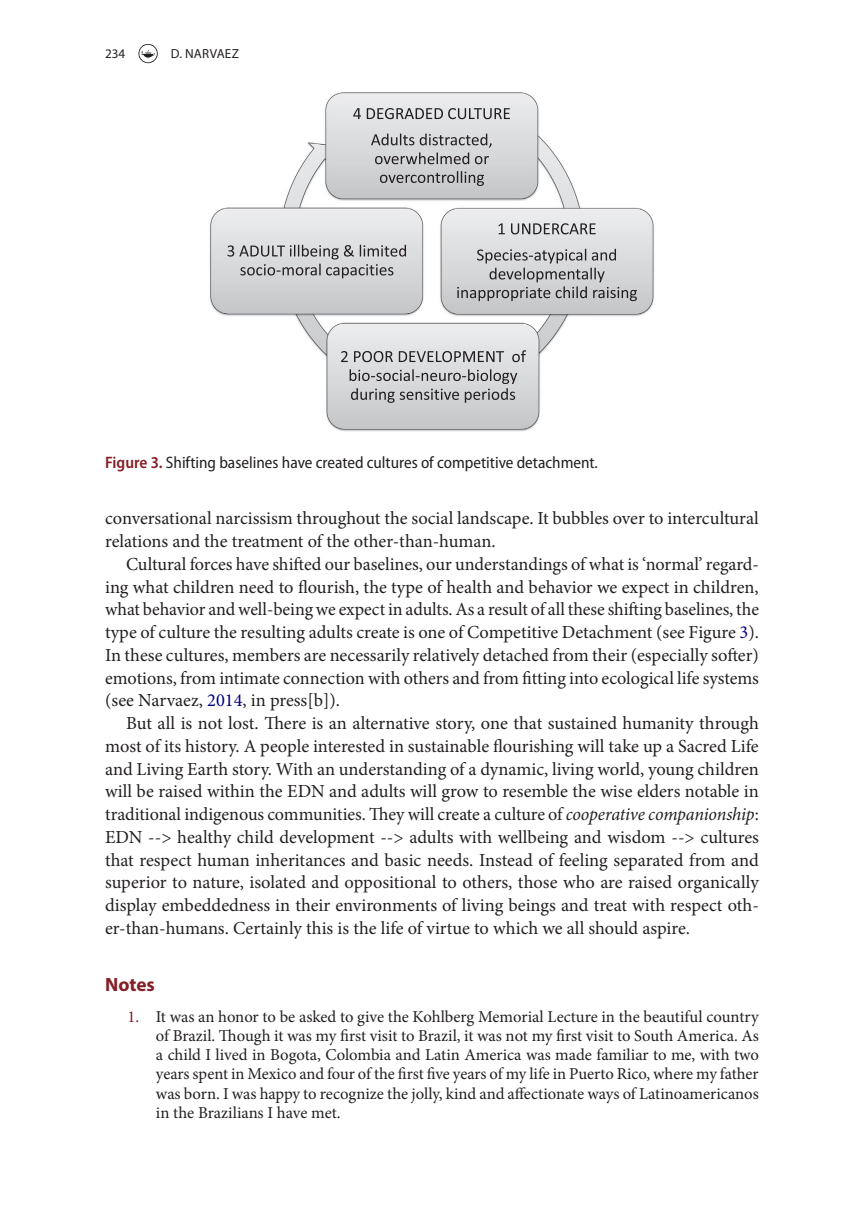
<style>
.page{position:relative;width:864px;height:1231px;background:#fff}
.page>*{position:absolute;margin:0;border:0;box-sizing:border-box;transform-origin:0 0}
.t1{font:700 19.25px "Myriad Pro";color:#841f27}
.t2{font:18.38px/22.8px "Minion Pro";color:#231f20;text-align:justify}
.t3{font:16.62px/19.2px "Minion Pro";color:#231f20;text-align:justify}
.t4{font:semi-condensed 16.62px "Myriad Pro";color:#231f20}
.t5{font:13.12px "Myriad Pro";color:#231f20}
.s1{font-weight:600;color:#841f27}
.s2{color:#000080}
.s3{font-style:italic}
.s4{color:#841f27}
</style>
<div class="page">
<svg style="left:138px;top:44px;width:20px;height:19px"></svg>
<img style="left:210px;top:92px;width:444px;height:340px">
<svg style="left:353px;top:108px;width:156px;height:11px;background:#a7a7a8"></svg>
<svg style="left:371px;top:133px;width:120px;height:31px;background:#b4b4b5"></svg>
<svg style="left:380px;top:171px;width:104px;height:15px;background:#a7a7a8"></svg>
<svg style="left:498px;top:223px;width:97px;height:11px"></svg>
<svg style="left:457px;top:249px;width:179px;height:52px;background:#b8b9ba"></svg>
<svg style="left:341px;top:350px;width:185px;height:12px;background:#ababad"></svg>
<svg style="left:349px;top:369px;width:168px;height:34px;background:#b4b4b6"></svg>
<svg style="left:227px;top:245px;width:179px;height:33px;background:#b8b8ba"></svg>
<p class="t5" style="left:105px;top:45px;width:22px">234</p>
<p class="t5" style="left:171px;top:45px;width:69px">D. NARVAEZ</p>
<p class="t4" style="left:105px;top:453px;width:494px"><span class="s1">Figure 3.</span> Shifting baselines have created cultures of competitive detachment.</p>
<p class="t2" style="left:105px;top:507px;width:655px">conversational narcissism throughout the social landscape. It bubbles over to intercultural relations and the treatment of the other-than-human.</p>
<p class="t2" style="left:105px;top:552px;width:655px;text-indent:21px">Cultural forces have shifted our baselines, our understandings of what is ‘normal’ regard&shy;ing what children need to flourish, the type of health and behavior we expect in children, what behavior and well-being we expect in adults. As a result of all these shifting baselines, the type of culture the resulting adults create is one of Competitive Detachment (see Figure <span class="s2">3</span>).<br>In these cultures, members are necessarily relatively detached from their (especially softer) emotions, from intimate connection with others and from fitting into ecological life systems (see Narvaez, <span class="s2">2014</span>, in press[b]).</p>
<p class="t2" style="left:105px;top:711px;width:655px;text-indent:21px">But all is not lost. There is an alternative story, one that sustained humanity through most of its history. A people interested in sustainable flourishing will take up a Sacred Life and Living Earth story. With an understanding of a dynamic, living world, young children will be raised within the EDN and adults will grow to resemble the wise elders notable in traditional indigenous communities. They will create a culture of <span class="s3">cooperative companionship</span>:<br>EDN --&gt; healthy child development --&gt; adults with wellbeing and wisdom --&gt; cultures that respect human inheritances and basic needs. Instead of feeling separated from and superior to nature, isolated and oppositional to others, those who are raised organically display embeddedness in their environments of living beings and treat with respect oth&shy;er-than-humans. Certainly this is the life of virtue to which we all should aspire.</p>
<p class="t1" style="left:105px;top:971px;width:51px">Notes</p>
<p class="t3" style="left:156px;top:1006px;width:604px;text-indent:-28px"><span class="s4">1.</span> It was an honor to be asked to give the Kohlberg Memorial Lecture in the beautiful country of Brazil. Though it was my first visit to Brazil, it was not my first visit to South America. As a child I lived in Bogota, Colombia and Latin America was made familiar to me, with two years spent in Mexico and four of the first five years of my life in Puerto Rico, where my father was born. I was happy to recognize the jolly, kind and affectionate ways of Latinoamericanos in the Brazilians I have met.</p>
</div>
